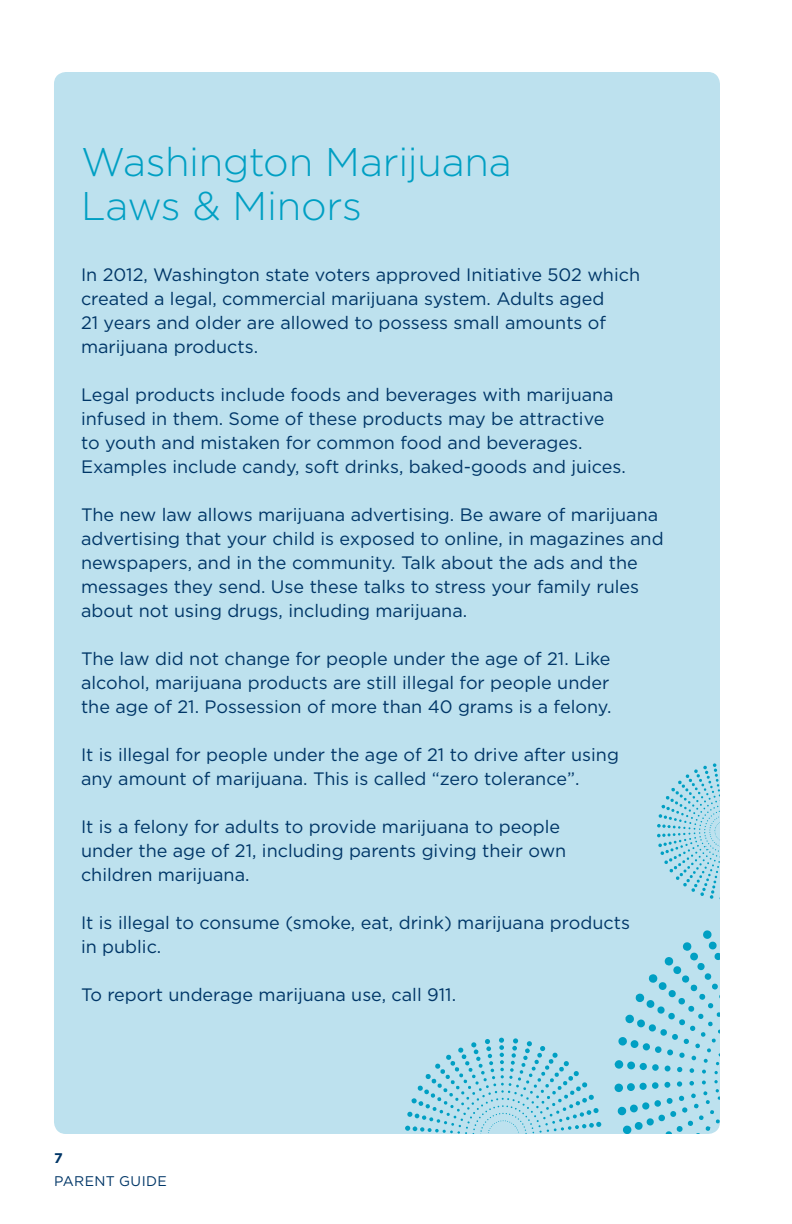
<style>
.page{position:relative;width:792px;height:1224px;background:#fff}
.page>*{position:absolute;margin:0;border:0;box-sizing:border-box;transform-origin:0 0}
.t1{font:300 40px/44px "Gotham";letter-spacing:-.01em;color:#009fc3}
.t2{font:18px/24px "Gotham";color:#003667}
.t3{font:14px "Gotham";letter-spacing:.03em;color:#003667}
.t4{font:700 14px "Gotham";color:#003667}
</style>
<div class="page">
<div style="left:54px;top:72px;width:666px;height:1062px;background:#bde1ee;border-radius:12px"></div>
<svg style="left:614px;top:930px;width:106px;height:204px"></svg>
<svg style="left:405px;top:1038px;width:197px;height:96px"></svg>
<svg style="left:657px;top:763px;width:63px;height:137px"></svg>
<p class="t1" style="left:81px;top:139px;width:432px">Washington Marijuana<br>Laws &amp; Minors</p>
<p class="t2" style="left:81px;top:262px;width:561px">In 2012, Washington state voters approved Initiative 502 which created a legal, commercial marijuana system. Adults aged<br>21 years and older are allowed to possess small amounts of marijuana products.</p>
<p class="t2" style="left:81px;top:382px;width:546px">Legal products include foods and beverages with marijuana infused in them. Some of these products may be attractive to youth and mistaken for common food and beverages.<br>Examples include candy, soft drinks, baked-goods and juices.</p>
<p class="t2" style="left:81px;top:502px;width:584px">The new law allows marijuana advertising. Be aware of marijuana advertising that your child is exposed to online, in magazines and newspapers, and in the community. Talk about the ads and the messages they send. Use these talks to stress your family rules about not using drugs, including marijuana.</p>
<p class="t2" style="left:81px;top:646px;width:532px;text-align:justify">The law did not change for people under the age of 21. Like alcohol, marijuana products are still illegal for people under the age of 21. Possession of more than 40 grams is a felony.</p>
<p class="t2" style="left:81px;top:742px;width:539px">It is illegal for people under the age of 21 to drive after using any amount of marijuana. This is called “zero tolerance”.</p>
<p class="t2" style="left:81px;top:814px;width:487px">It is a felony for adults to provide marijuana to people under the age of 21, including parents giving their own children marijuana.</p>
<p class="t2" style="left:81px;top:910px;width:551px">It is illegal to consume (smoke, eat, drink) marijuana products in public.</p>
<p class="t2" style="left:81px;top:982px;width:377px">To report underage marijuana use, call 911.</p>
<p class="t4" style="left:54px;top:1149px;width:10px">7</p>
<p class="t3" style="left:54px;top:1172px;width:114px">PARENT GUIDE</p>
</div>
